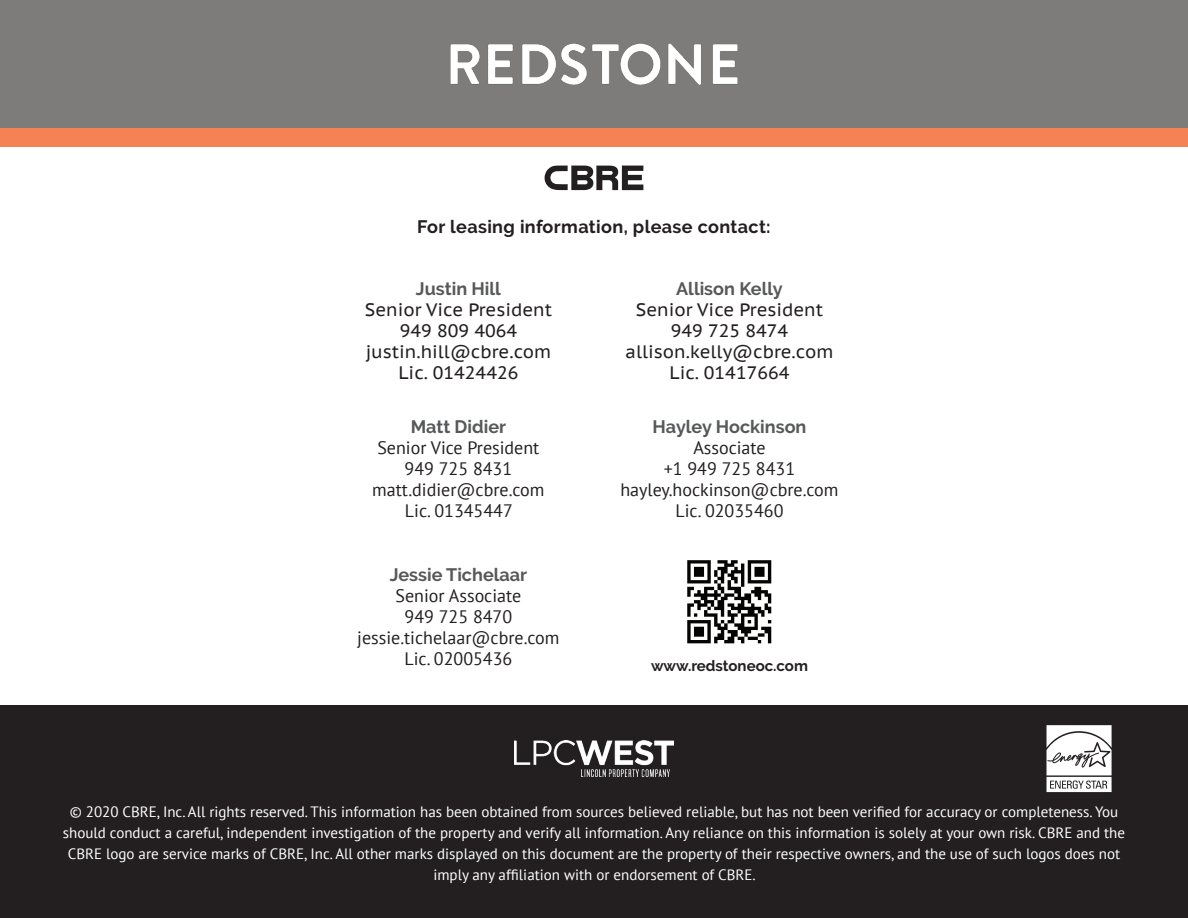
<style>
.page{position:relative;width:1188px;height:918px;background:#fff}
.page>*{position:absolute;margin:0;border:0;box-sizing:border-box;transform-origin:0 0}
._2020_Body{font:18px "PT Sans";color:#231f20}
._2020_Body-2{font:18px "PT Sans Caption";color:#231f20}
._2020_Subhead{font:700 18px "Raleway";color:#565859}
.t1{font:700 18px "Raleway";letter-spacing:.02em;color:#231f20}
._2020_Body-3{font:15px/21px "PT Sans";color:#fff;text-align:center}
._2020_Body-4{font:700 15px "Raleway";color:#231f20}
</style>
<div class="page">
<svg style="left:545px;top:166px;width:98px;height:24px"></svg>
<img style="left:687px;top:560px;width:85px;height:84px">
<div style="left:0;top:0;width:1188px;height:128px;background:#7d7c7a"></div>
<div style="left:0;top:128px;width:1188px;height:19px;background:#f58255"></div>
<img style="left:450px;top:43px;width:288px;height:42px">
<div style="left:0;top:705px;width:1188px;height:213px;background:#231f20"></div>
<img style="left:515px;top:740px;width:158px;height:37px">
<svg style="left:1047px;top:725px;width:65px;height:67px;background:#dadada"></svg>
<p class="t1" style="left:417px;top:216px;width:355px">For leasing information, please contact:</p>
<p class="_2020_Subhead" style="left:416px;top:279px;width:87px">Justin Hill</p>
<p class="_2020_Body-2" style="left:365px;top:298px;width:189px">Senior Vice President</p>
<p class="_2020_Body-2" style="left:400px;top:319px;width:119px">949 809 4064</p>
<p class="_2020_Body-2" style="left:366px;top:340px;width:187px">justin.hill@cbre.com</p>
<p class="_2020_Body-2" style="left:398px;top:361px;width:121px">Lic. 01424426</p>
<p class="_2020_Subhead" style="left:411px;top:417px;width:97px">Matt Didier</p>
<p class="_2020_Body" style="left:377px;top:436px;width:163px">Senior Vice President</p>
<p class="_2020_Body" style="left:405px;top:458px;width:109px">949 725 8431</p>
<p class="_2020_Body" style="left:372px;top:479px;width:174px">matt.didier@cbre.com</p>
<p class="_2020_Body" style="left:405px;top:500px;width:109px">Lic. 01345447</p>
<p class="_2020_Subhead" style="left:390px;top:564px;width:139px">Jessie Tichelaar</p>
<p class="_2020_Body" style="left:396px;top:584px;width:127px">Senior Associate</p>
<p class="_2020_Body" style="left:405px;top:605px;width:109px">949 725 8470</p>
<p class="_2020_Body" style="left:357px;top:626px;width:204px">jessie.tichelaar@cbre.com</p>
<p class="_2020_Body" style="left:404px;top:647px;width:109px">Lic. 02005436</p>
<p class="_2020_Subhead" style="left:676px;top:279px;width:108px">Allison Kelly</p>
<p class="_2020_Body-2" style="left:636px;top:298px;width:189px">Senior Vice President</p>
<p class="_2020_Body-2" style="left:671px;top:319px;width:119px">949 725 8474</p>
<p class="_2020_Body-2" style="left:626px;top:340px;width:209px">allison.kelly@cbre.com</p>
<p class="_2020_Body-2" style="left:670px;top:361px;width:121px">Lic. 01417664</p>
<p class="_2020_Subhead" style="left:653px;top:417px;width:155px">Hayley Hockinson</p>
<p class="_2020_Body" style="left:693px;top:437px;width:74px">Associate</p>
<p class="_2020_Body" style="left:664px;top:458px;width:133px">+1 949 725 8431</p>
<p class="_2020_Body" style="left:620px;top:479px;width:220px">hayley.hockinson@cbre.com</p>
<p class="_2020_Body" style="left:676px;top:500px;width:109px">Lic. 02035460</p>
<p class="_2020_Body-4" style="left:651px;top:658px;width:159px">www.redstoneoc.com</p>
<p class="_2020_Body-3" style="left:63px;top:801px;width:1064px">© 2020 CBRE, Inc. All rights reserved. This information has been obtained from sources believed reliable, but has not been verified for accuracy or completeness. You should conduct a careful, independent investigation of the property and verify all information. Any reliance on this information is solely at your own risk. CBRE and the CBRE logo are service marks of CBRE, Inc. All other marks displayed on this document are the property of their respective owners, and the use of such logos does not imply any affiliation with or endorsement of CBRE.</p>
</div>
